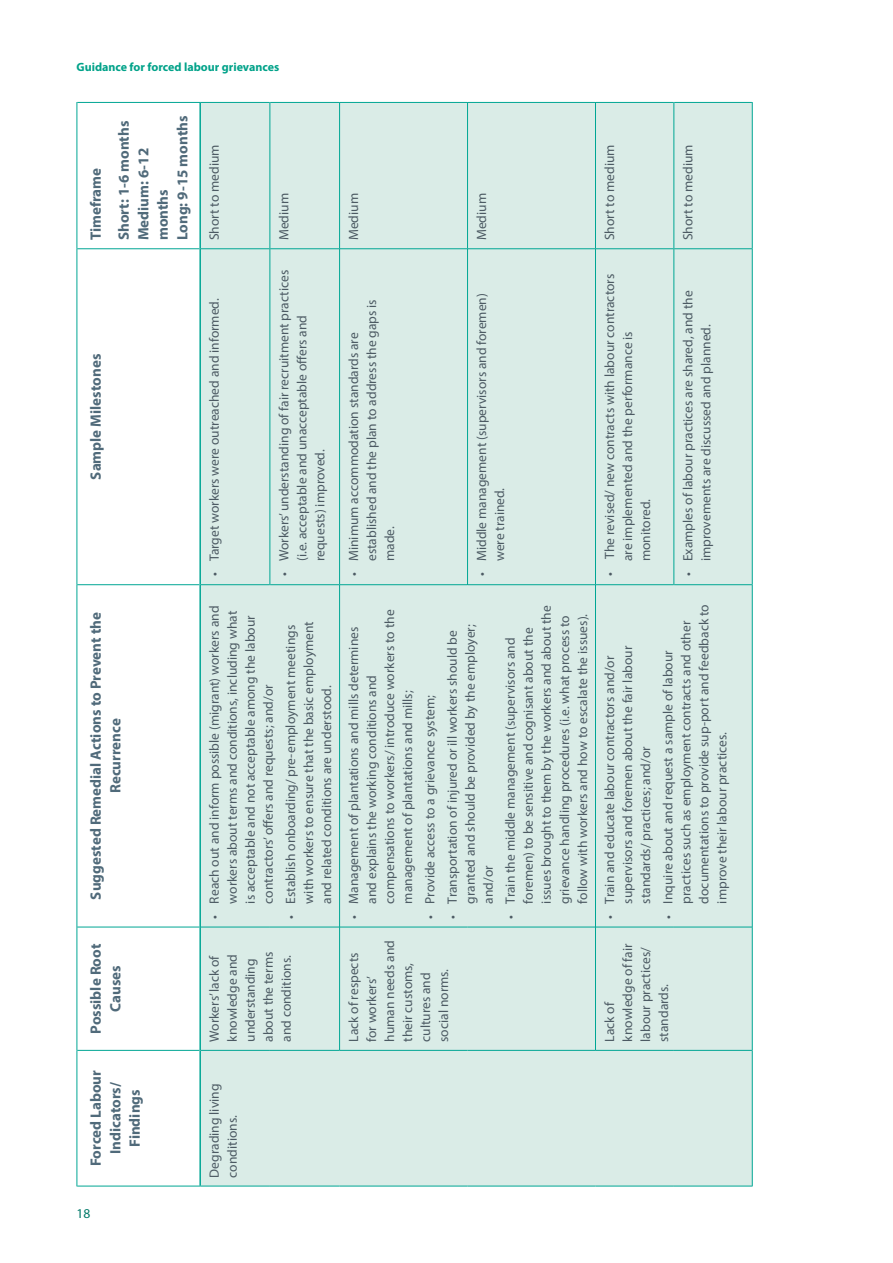
<style>
.page{position:relative;width:893px;height:1263px;background:#fff}
.page>*{position:absolute;margin:0;border:0;box-sizing:border-box;transform-origin:0 0}
.Table_Header{font:700 15px/19.5px "Myriad Pro";color:#506a7a;text-align:center}
.Column_1{font:13.5px/18px "Myriad Pro";color:#4c5a63}
.t1{font:13.5px "Myriad Pro";color:#007968}
.t2{font:700 12px "Myriad Pro";color:#00a289}
</style>
<div class="page">
<div style="left:201px;top:103px;width:551px;height:1083px;background:#daece7"></div>
<hr style="left:77px;top:1050px;width:1px;height:136px;background:#00a694">
<hr style="left:77px;top:1186px;width:123px;height:1px;background:#00a694">
<hr style="left:77px;top:927px;width:1px;height:123px;background:#00a694">
<hr style="left:77px;top:1050px;width:122px;height:1px;background:#00a694">
<hr style="left:77px;top:585px;width:1px;height:342px;background:#00a694">
<hr style="left:77px;top:927px;width:122px;height:1px;background:#00a694">
<hr style="left:77px;top:249px;width:1px;height:336px;background:#00a694">
<hr style="left:77px;top:584px;width:122px;height:1px;background:#00a694">
<hr style="left:77px;top:102px;width:1px;height:147px;background:#00a694">
<hr style="left:77px;top:248px;width:122px;height:1px;background:#00a694">
<hr style="left:77px;top:102px;width:123px;height:1px;background:#00a694">
<hr style="left:200px;top:1186px;width:70px;height:1px;background:#00a694">
<hr style="left:201px;top:1050px;width:69px;height:1px;background:#00a694">
<hr style="left:201px;top:927px;width:69px;height:1px;background:#00a694">
<hr style="left:201px;top:584px;width:68px;height:1px;background:#00a694">
<hr style="left:201px;top:248px;width:68px;height:1px;background:#00a694">
<hr style="left:200px;top:102px;width:69px;height:1px;background:#00a694">
<hr style="left:270px;top:1186px;width:70px;height:1px;background:#00a694">
<hr style="left:270px;top:1050px;width:69px;height:1px;background:#00a694">
<hr style="left:270px;top:927px;width:69px;height:1px;background:#00a694">
<hr style="left:269px;top:249px;width:1px;height:336px;background:#00a694">
<hr style="left:270px;top:584px;width:69px;height:1px;background:#00a694">
<hr style="left:269px;top:102px;width:1px;height:147px;background:#00a694">
<hr style="left:270px;top:248px;width:69px;height:1px;background:#00a694">
<hr style="left:270px;top:102px;width:69px;height:1px;background:#00a694">
<hr style="left:340px;top:1186px;width:128px;height:1px;background:#00a694">
<hr style="left:339px;top:927px;width:1px;height:124px;background:#00a694">
<hr style="left:340px;top:1050px;width:128px;height:1px;background:#00a694">
<hr style="left:339px;top:585px;width:1px;height:342px;background:#00a694">
<hr style="left:340px;top:927px;width:128px;height:1px;background:#00a694">
<hr style="left:339px;top:249px;width:1px;height:336px;background:#00a694">
<hr style="left:340px;top:584px;width:127px;height:1px;background:#00a694">
<hr style="left:339px;top:102px;width:1px;height:147px;background:#00a694">
<hr style="left:340px;top:248px;width:127px;height:1px;background:#00a694">
<hr style="left:340px;top:102px;width:127px;height:1px;background:#00a694">
<hr style="left:468px;top:1186px;width:127px;height:1px;background:#00a694">
<hr style="left:468px;top:1050px;width:127px;height:1px;background:#00a694">
<hr style="left:468px;top:927px;width:127px;height:1px;background:#00a694">
<hr style="left:467px;top:249px;width:1px;height:336px;background:#00a694">
<hr style="left:468px;top:584px;width:127px;height:1px;background:#00a694">
<hr style="left:467px;top:102px;width:1px;height:147px;background:#00a694">
<hr style="left:468px;top:248px;width:127px;height:1px;background:#00a694">
<hr style="left:468px;top:102px;width:127px;height:1px;background:#00a694">
<hr style="left:595px;top:1186px;width:79px;height:1px;background:#00a694">
<hr style="left:595px;top:927px;width:1px;height:124px;background:#00a694">
<hr style="left:596px;top:1050px;width:78px;height:1px;background:#00a694">
<hr style="left:595px;top:585px;width:1px;height:342px;background:#00a694">
<hr style="left:596px;top:927px;width:78px;height:1px;background:#00a694">
<hr style="left:595px;top:249px;width:1px;height:336px;background:#00a694">
<hr style="left:596px;top:584px;width:77px;height:1px;background:#00a694">
<hr style="left:595px;top:102px;width:1px;height:147px;background:#00a694">
<hr style="left:596px;top:248px;width:77px;height:1px;background:#00a694">
<hr style="left:596px;top:102px;width:77px;height:1px;background:#00a694">
<hr style="left:674px;top:1186px;width:78px;height:1px;background:#00a694">
<hr style="left:674px;top:1050px;width:78px;height:1px;background:#00a694">
<hr style="left:674px;top:927px;width:78px;height:1px;background:#00a694">
<hr style="left:673px;top:249px;width:1px;height:336px;background:#00a694">
<hr style="left:674px;top:584px;width:78px;height:1px;background:#00a694">
<hr style="left:673px;top:102px;width:1px;height:147px;background:#00a694">
<hr style="left:674px;top:248px;width:78px;height:1px;background:#00a694">
<hr style="left:674px;top:102px;width:78px;height:1px;background:#00a694">
<hr style="left:752px;top:1050px;width:1px;height:136px;background:#00a694">
<hr style="left:752px;top:927px;width:1px;height:123px;background:#00a694">
<hr style="left:752px;top:585px;width:1px;height:342px;background:#00a694">
<hr style="left:752px;top:249px;width:1px;height:336px;background:#00a694">
<hr style="left:752px;top:102px;width:1px;height:147px;background:#00a694">
<hr style="left:199px;top:1050px;width:2px;height:136px;background:#00a694">
<hr style="left:199px;top:927px;width:2px;height:123px;background:#00a694">
<hr style="left:199px;top:585px;width:2px;height:342px;background:#00a694">
<hr style="left:199px;top:249px;width:2px;height:336px;background:#00a694">
<hr style="left:199px;top:103px;width:2px;height:146px;background:#00a694">
<p class="t2" style="left:77px;top:59px;width:204px">Guidance for forced labour grievances</p>
<p class="Table_Header" style="left:86px;top:240px;width:74px;rotate:-90deg">Timeframe</p>
<p class="Table_Header" style="left:114px;top:240px;width:121px;rotate:-90deg">Short: 1-6 months</p>
<p class="Table_Header" style="left:133px;top:240px;width:94px;text-align:left;rotate:-90deg">Medium: 6-12 months</p>
<p class="Table_Header" style="left:172px;top:240px;width:126px;rotate:-90deg">Long: 9-15 months</p>
<p class="Table_Header" style="left:86px;top:480px;width:127px;rotate:-90deg">Sample Milestones</p>
<p class="Table_Header" style="left:86px;top:899px;width:289px;rotate:-90deg">Suggested Remedial Actions to Prevent the<br>Recurrence</p>
<p class="Table_Header" style="left:86px;top:1034px;width:91px;rotate:-90deg">Possible Root<br>Causes</p>
<p class="Table_Header" style="left:86px;top:1166px;width:98px;rotate:-90deg">Forced Labour<br>Indicators/<br>Findings</p>
<p class="t1" style="left:77px;top:1205px;width:15px">18</p>
<p class="Column_1" style="left:205px;top:240px;width:97px;rotate:-90deg">Short to medium</p>
<p class="Column_1" style="left:205px;top:576px;width:279px;rotate:-90deg">• Target workers were outreached and informed.</p>
<p class="Column_1" style="left:275px;top:240px;width:49px;rotate:-90deg">Medium</p>
<p class="Column_1" style="left:275px;top:561px;width:293px;text-indent:-15px;rotate:-90deg">• Workers’ understanding of fair recruitment practices (i.e. acceptable and unacceptable offers and requests) improved.</p>
<p class="Column_1" style="left:205px;top:903px;width:299px;text-indent:-15px;rotate:-90deg">• Reach out and inform possible (migrant) workers and workers about terms and conditions, including what is acceptable and not acceptable among the labour contractors’ offers and requests; and/or</p>
<p class="Column_1" style="left:281px;top:903px;width:284px;text-indent:-15px;rotate:-90deg">• Establish onboarding/ pre-employment meetings with workers to ensure that the basic employment and related conditions are understood.</p>
<p class="Column_1" style="left:205px;top:1042px;width:92px;rotate:-90deg">Workers’ lack of knowledge and understanding about the terms and conditions.</p>
<p class="Column_1" style="left:205px;top:1177px;width:95px;rotate:-90deg">Degrading living conditions.</p>
<p class="Column_1" style="left:344px;top:240px;width:49px;rotate:-90deg">Medium</p>
<p class="Column_1" style="left:472px;top:240px;width:49px;rotate:-90deg">Medium</p>
<p class="Column_1" style="left:344px;top:561px;width:264px;text-indent:-15px;rotate:-90deg">• Minimum accommodation standards are established and the plan to address the gaps is made.</p>
<p class="Column_1" style="left:472px;top:561px;width:269px;text-indent:-15px;rotate:-90deg">• Middle management (supervisors and foremen) were trained.</p>
<p class="Column_1" style="left:344px;top:903px;width:295px;text-indent:-15px;rotate:-90deg">• Management of plantations and mills determines and explains the working conditions and compensations to workers/ introduce workers to the management of plantations and mills;</p>
<p class="Column_1" style="left:421px;top:918px;width:225px;rotate:-90deg">• Provide access to a grievance system;</p>
<p class="Column_1" style="left:443px;top:903px;width:281px;text-indent:-15px;rotate:-90deg">• Transportation of injured or ill workers should be granted and should be provided by the employer; and/or</p>
<p class="Column_1" style="left:501px;top:903px;width:300px;text-indent:-15px;rotate:-90deg">• Train the middle management (supervisors and foremen) to be sensitive and cognisant about the issues brought to them by the workers and about the grievance handling procedures (i.e. what process to follow with workers and how to escalate the issues).</p>
<p class="Column_1" style="left:344px;top:1042px;width:103px;rotate:-90deg">Lack of respects for workers’ human needs and their customs, cultures and social norms.</p>
<p class="Column_1" style="left:600px;top:240px;width:97px;rotate:-90deg">Short to medium</p>
<p class="Column_1" style="left:679px;top:240px;width:97px;rotate:-90deg">Short to medium</p>
<p class="Column_1" style="left:600px;top:561px;width:289px;text-indent:-15px;rotate:-90deg">• The revised/ new contracts with labour contractors are implemented and the performance is monitored.</p>
<p class="Column_1" style="left:679px;top:561px;width:272px;text-indent:-15px;rotate:-90deg">• Examples of labour practices are shared, and the improvements are discussed and planned.</p>
<p class="Column_1" style="left:600px;top:903px;width:259px;text-indent:-15px;rotate:-90deg">• Train and educate labour contractors and/or supervisors and foremen about the fair labour standards/ practices; and/or</p>
<p class="Column_1" style="left:659px;top:903px;width:301px;text-indent:-15px;rotate:-90deg">• Inquire about and request a sample of labour practices such as employment contracts and other documentations to provide sup-port and feedback to improve their labour practices.</p>
<p class="Column_1" style="left:600px;top:1042px;width:100px;rotate:-90deg">Lack of knowledge of fair labour practices/ standards.</p>
</div>
